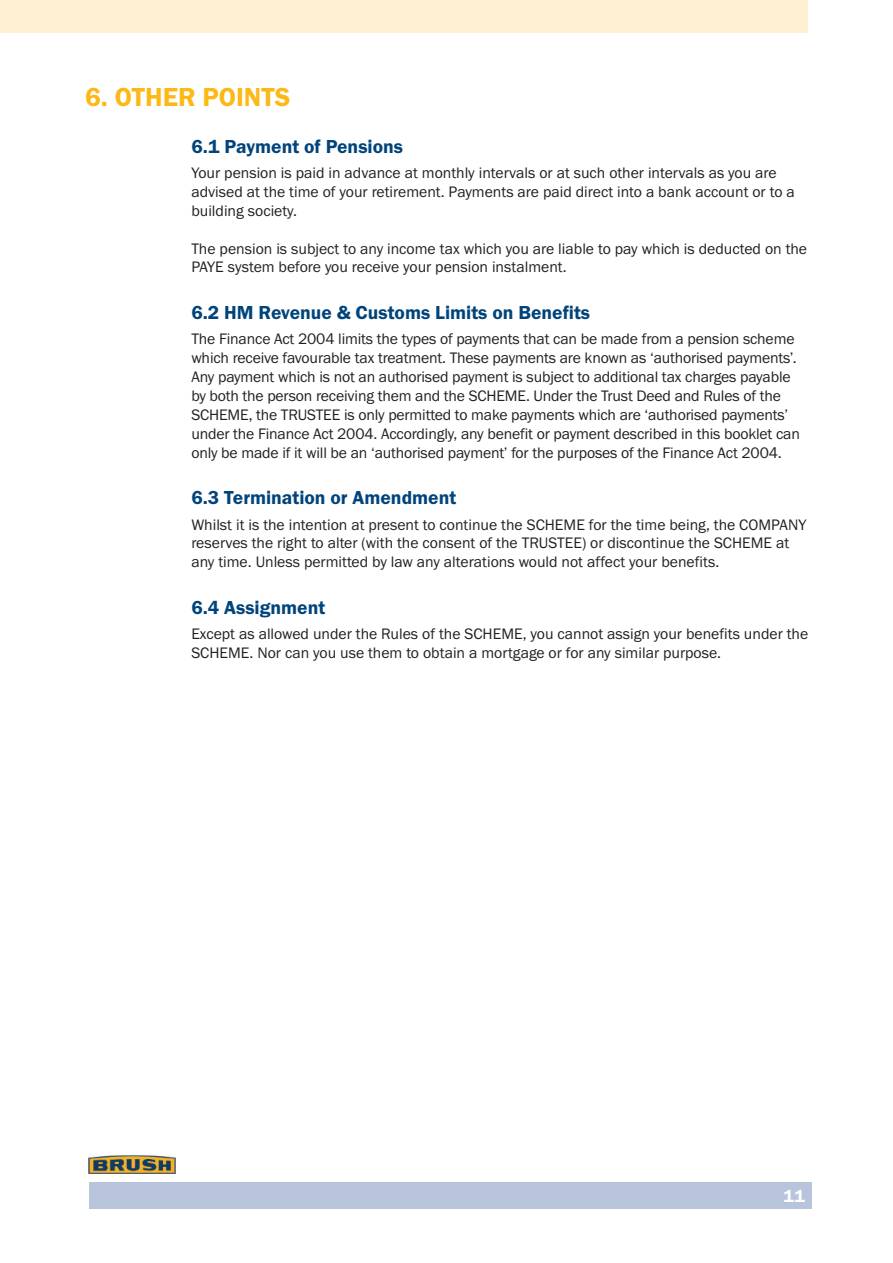
<style>
.page{position:relative;width:893px;height:1263px;background:#fff}
.page>*{position:absolute;margin:0;border:0;box-sizing:border-box;transform-origin:0 0}
.t1{font:600 27px "Franklin Gothic Itc T";color:#fcb814}
.t2{font:600 19.5px "Franklin Gothic Itc T";color:#00447b}
.t3{font:600 18px "Franklin Gothic Itc T";color:#fff}
.t4{font:15.75px/18.9px "Franklin Gothic Itc T";letter-spacing:-.01em;color:#231f20}
</style>
<div class="page">
<div style="left:0;top:0;width:808px;height:33px;background:#feefd0"></div>
<div style="left:89px;top:1182px;width:723px;height:27px;background:#b8c4dc"></div>
<img style="left:88px;top:1155px;width:87px;height:19px">
<h1 class="t1" style="left:85px;top:81px;width:207px">6. OTHER POINTS</h1>
<p class="t2" style="left:191px;top:135px;width:213px">6.1 Payment of Pensions</p>
<p class="t4" style="left:191px;top:163px;width:605px">Your pension is paid in advance at monthly intervals or at such other intervals as you are advised at the time of your retirement. Payments are paid direct into a bank account or to a building society.</p>
<p class="t4" style="left:191px;top:239px;width:617px">The pension is subject to any income tax which you are liable to pay which is deducted on the<br>PAYE system before you receive your pension instalment.</p>
<p class="t2" style="left:191px;top:301px;width:400px">6.2 HM Revenue &amp; Customs Limits on Benefits</p>
<p class="t4" style="left:191px;top:329px;width:610px">The Finance Act 2004 limits the types of payments that can be made from a pension scheme which receive favourable tax treatment. These payments are known as ‘authorised payments’.<br>Any payment which is not an authorised payment is subject to additional tax charges payable by both the person receiving them and the SCHEME. Under the Trust Deed and Rules of the SCHEME, the TRUSTEE is only permitted to make payments which are ‘authorised payments’ under the Finance Act 2004. Accordingly, any benefit or payment described in this booklet can only be made if it will be an ‘authorised payment’ for the purposes of the Finance Act 2004.</p>
<p class="t2" style="left:191px;top:486px;width:266px">6.3 Termination or Amendment</p>
<p class="t4" style="left:191px;top:515px;width:616px">Whilst it is the intention at present to continue the SCHEME for the time being, the COMPANY reserves the right to alter (with the consent of the TRUSTEE) or discontinue the SCHEME at any time. Unless permitted by law any alterations would not affect your benefits.</p>
<p class="t2" style="left:191px;top:596px;width:135px">6.4 Assignment</p>
<p class="t4" style="left:191px;top:624px;width:618px">Except as allowed under the Rules of the SCHEME, you cannot assign your benefits under the<br>SCHEME. Nor can you use them to obtain a mortgage or for any similar purpose.</p>
<p class="t3" style="left:784px;top:1185px;width:23px">11</p>
</div>
